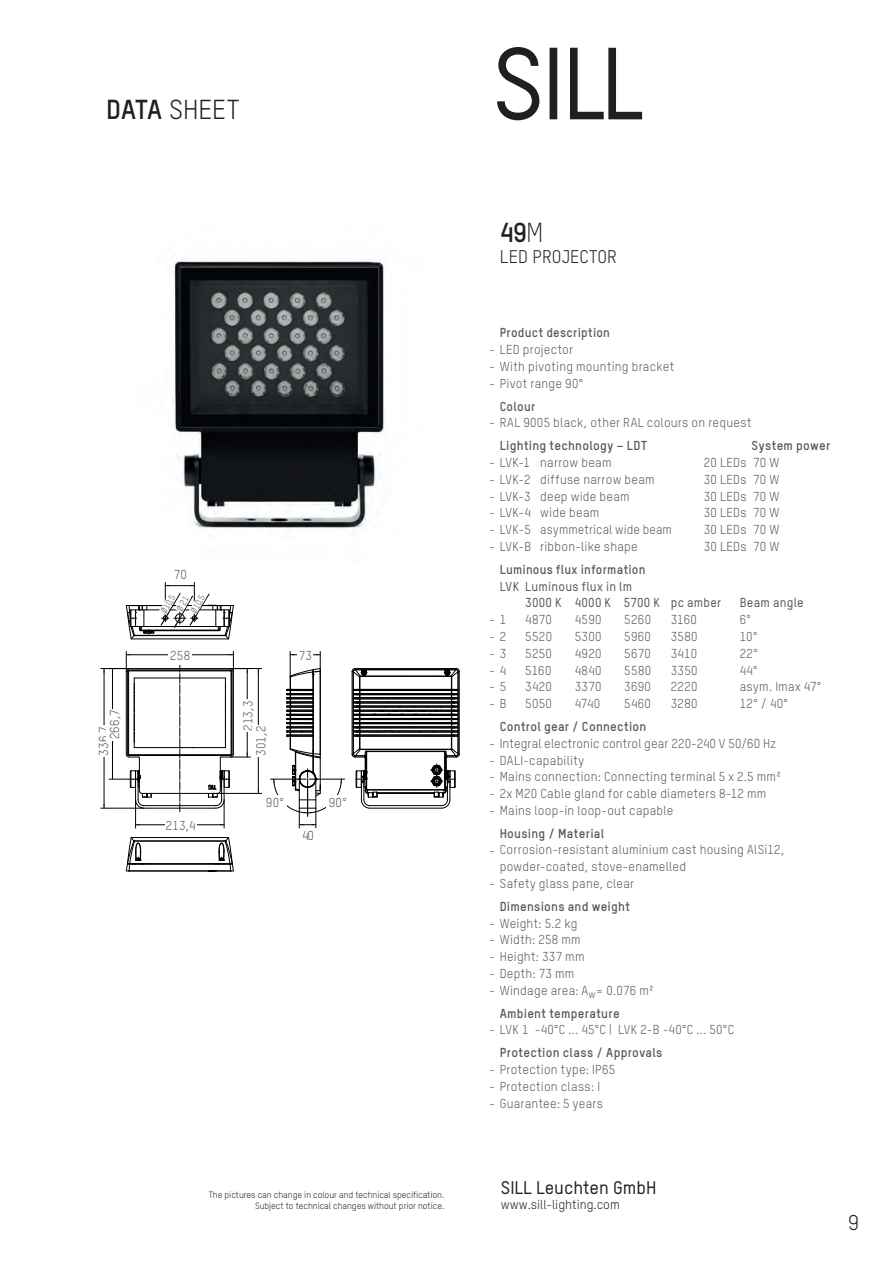
<style>
.page{position:relative;width:893px;height:1263px;background:#fff}
.page>*{position:absolute;margin:0;border:0;box-sizing:border-box;transform-origin:0 0}
.t1{font:27px "TSTAR";color:#231f20}
.t2{font:700 27px "TSTAR";color:#231f20}
.t3{font:21px "TSTAR";color:#231f20}
.t4{font:500 18px "TSTAR";color:#231f20}
.t5{font:18px "TSTAR";letter-spacing:.005em;color:#231f20}
.t6{font:12.75px/11.1px "TSTAR";letter-spacing:.02em;color:#57585a}
.t7{font:700 12.75px "TSTAR";letter-spacing:.02em;color:#57585a}
.t8{font:500 12.75px/16.8px "TSTAR";letter-spacing:.02em;color:#57585a}
.t9{font:12.75px "TSTAR";color:#231f20}
.t10{font:9px/10.8px "TSTAR";letter-spacing:-.01em;color:#231f20;text-align:right}
.t11{font:9px "TSTAR";color:#57585a}
.s1{font-weight:700}
.s2{font-weight:300}
</style>
<div class="page">
<svg style="left:497px;top:47px;width:145px;height:73px"></svg>
<svg style="left:351px;top:668px;width:109px;height:141px"></svg>
<hr style="left:194px;top:582px;width:1px;height:32px;background:#000001">
<hr style="left:165px;top:582px;width:1px;height:32px;background:#000001">
<svg style="left:166px;top:585px;width:28px;height:1px"></svg>
<hr style="left:132px;top:837px;width:96px;height:1px;background:#000001">
<hr style="left:135px;top:840px;width:90px;height:1px;background:#000001">
<hr style="left:135px;top:841px;width:90px;height:1px;background:#000001">
<hr style="left:130px;top:863px;width:100px;height:1px;background:#000001">
<hr style="left:129px;top:870px;width:79px;height:1px;background:#000001">
<svg style="left:208px;top:837px;width:26px;height:35px"></svg>
<svg style="left:125px;top:837px;width:26px;height:35px"></svg>
<svg style="left:270px;top:651px;width:75px;height:177px"></svg>
<hr style="left:258px;top:668px;width:1px;height:125px;background:#000001">
<hr style="left:231px;top:668px;width:31px;height:1px;background:#000001">
<hr style="left:213px;top:793px;width:49px;height:1px;background:#000001">
<svg style="left:101px;top:651px;width:149px;height:177px"></svg>
<img style="left:173px;top:260px;width:213px;height:273px">
<div style="left:298px;top:648px;width:15px;height:13px;background:#fff"></div>
<div style="left:168px;top:648px;width:24px;height:14px;background:#fff"></div>
<div style="left:165px;top:817px;width:32px;height:16px;background:#fff"></div>
<div style="left:95px;top:725px;width:16px;height:32px;background:#fff"></div>
<div style="left:106px;top:709px;width:16px;height:31px;background:#fff"></div>
<div style="left:240px;top:699px;width:16px;height:33px;background:#fff"></div>
<div style="left:253px;top:725px;width:15px;height:32px;background:#fff"></div>
<div style="left:263px;top:796px;width:24px;height:13px;background:#fff"></div>
<div style="left:326px;top:796px;width:24px;height:13px;background:#fff"></div>
<svg style="left:125px;top:593px;width:109px;height:47px"></svg>
<h1 class="t1" style="left:106px;top:93px;width:135px"><span class="s1">DATA</span> SHEET</h1>
<p class="t6" style="left:174px;top:569px;width:15px">70</p>
<p class="t11" style="left:159px;top:609px;width:21px;rotate:-59deg">Ø 10,5</p>
<p class="t11" style="left:188px;top:609px;width:21px;rotate:-59deg">Ø 10,5</p>
<p class="t6" style="left:170px;top:650px;width:22px">258</p>
<p class="t6" style="left:98px;top:739px;width:31px;text-indent:-16px;rotate:-90deg">336,7<br>266,7</p>
<p class="t6" style="left:242px;top:756px;width:56px;line-height:12.8px;text-indent:25px;rotate:-90deg">213,3<br>301,2</p>
<p class="t6" style="left:299px;top:649px;width:15px">73</p>
<p class="t6" style="left:166px;top:819px;width:31px">213,4</p>
<p class="t6" style="left:266px;top:797px;width:19px">90°</p>
<p class="t6" style="left:329px;top:797px;width:19px">90°</p>
<p class="t6" style="left:302px;top:829px;width:14px">40</p>
<p class="t10" style="left:209px;top:1189px;width:237px">The pictures can change in colour and technical specification.<br>Subject to technical changes without prior notice.</p>
<h1 class="t2" style="left:500px;top:215px;width:45px">49<span class="s2">M</span></h1>
<h3 class="t5" style="left:500px;top:246px;width:119px">LED PROJECTOR</h3>
<p class="t7" style="left:500px;top:325px;width:112px">Product description</p>
<p class="t6" style="left:489px;top:344px;width:85px">- LED projector</p>
<p class="t6" style="left:489px;top:361px;width:186px">- With pivoting mounting bracket</p>
<p class="t6" style="left:489px;top:378px;width:95px">- Pivot range 90°</p>
<p class="t7" style="left:500px;top:398px;width:37px">Colour</p>
<p class="t6" style="left:489px;top:417px;width:264px">- RAL 9005 black, other RAL colours on request</p>
<p class="t7" style="left:500px;top:438px;width:149px">Lighting technology – LDT</p>
<p class="t7" style="left:752px;top:438px;width:80px">System power</p>
<p class="t6" style="left:489px;top:457px;width:124px">- LVK-1 narrow beam</p>
<p class="t6" style="left:704px;top:457px;width:77px">20 LEDs 70 W</p>
<p class="t6" style="left:489px;top:474px;width:167px">- LVK-2 diffuse narrow beam</p>
<p class="t6" style="left:704px;top:474px;width:77px">30 LEDs 70 W</p>
<p class="t6" style="left:489px;top:490px;width:142px">- LVK-3 deep wide beam</p>
<p class="t6" style="left:704px;top:490px;width:77px">30 LEDs 70 W</p>
<p class="t6" style="left:489px;top:507px;width:112px">- LVK-4 wide beam</p>
<p class="t6" style="left:704px;top:507px;width:77px">30 LEDs 70 W</p>
<p class="t6" style="left:489px;top:524px;width:184px">- LVK-5 asymmetrical wide beam</p>
<p class="t6" style="left:704px;top:524px;width:77px">30 LEDs 70 W</p>
<p class="t6" style="left:489px;top:541px;width:150px">- LVK-B ribbon-like shape</p>
<p class="t6" style="left:704px;top:541px;width:77px">30 LEDs 70 W</p>
<p class="t7" style="left:500px;top:561px;width:147px">Luminous flux information</p>
<p class="t8" style="left:525px;top:577px;width:198px;text-indent:-26px">LVK Luminous flux in lm<br>3000 K 4000 K 5700 K pc amber</p>
<p class="t8" style="left:740px;top:594px;width:66px">Beam angle</p>
<p class="t6" style="left:489px;top:614px;width:19px">- 1</p>
<p class="t6" style="left:525px;top:614px;width:28px">4870</p>
<p class="t6" style="left:575px;top:614px;width:28px">4590</p>
<p class="t6" style="left:624px;top:614px;width:28px">5260</p>
<p class="t6" style="left:671px;top:614px;width:28px">3160</p>
<p class="t6" style="left:740px;top:614px;width:13px">6°</p>
<p class="t6" style="left:489px;top:631px;width:18px">- 2</p>
<p class="t6" style="left:525px;top:631px;width:28px">5520</p>
<p class="t6" style="left:575px;top:631px;width:28px">5300</p>
<p class="t6" style="left:624px;top:631px;width:28px">5960</p>
<p class="t6" style="left:671px;top:631px;width:29px">3580</p>
<p class="t6" style="left:740px;top:631px;width:19px">10°</p>
<p class="t6" style="left:489px;top:647px;width:18px">- 3</p>
<p class="t6" style="left:525px;top:647px;width:28px">5250</p>
<p class="t6" style="left:575px;top:647px;width:28px">4920</p>
<p class="t6" style="left:624px;top:647px;width:28px">5670</p>
<p class="t6" style="left:671px;top:647px;width:28px">3410</p>
<p class="t6" style="left:740px;top:647px;width:20px">22°</p>
<p class="t6" style="left:489px;top:664px;width:18px">- 4</p>
<p class="t6" style="left:525px;top:664px;width:28px">5160</p>
<p class="t6" style="left:575px;top:664px;width:28px">4840</p>
<p class="t6" style="left:624px;top:664px;width:29px">5580</p>
<p class="t6" style="left:671px;top:664px;width:28px">3350</p>
<p class="t6" style="left:740px;top:664px;width:19px">44°</p>
<p class="t6" style="left:489px;top:681px;width:18px">- 5</p>
<p class="t6" style="left:525px;top:681px;width:28px">3420</p>
<p class="t6" style="left:575px;top:681px;width:28px">3370</p>
<p class="t6" style="left:624px;top:681px;width:28px">3690</p>
<p class="t6" style="left:671px;top:681px;width:28px">2220</p>
<p class="t6" style="left:740px;top:681px;width:83px">asym. Imax 47°</p>
<p class="t6" style="left:489px;top:698px;width:19px">- B</p>
<p class="t6" style="left:525px;top:698px;width:28px">5050</p>
<p class="t6" style="left:575px;top:698px;width:27px">4740</p>
<p class="t6" style="left:624px;top:698px;width:28px">5460</p>
<p class="t6" style="left:671px;top:698px;width:28px">3280</p>
<p class="t6" style="left:740px;top:698px;width:49px">12° / 40°</p>
<p class="t7" style="left:500px;top:718px;width:148px">Control gear / Connection</p>
<p class="t6" style="left:489px;top:737px;width:288px">- Integral electronic control gear 220-240 V 50/60 Hz</p>
<p class="t6" style="left:489px;top:754px;width:97px">- DALI-capability</p>
<p class="t6" style="left:489px;top:771px;width:293px">- Mains connection: Connecting terminal 5 x 2.5 mm²</p>
<p class="t6" style="left:489px;top:788px;width:279px">- 2x M20 Cable gland for cable diameters 8-12 mm</p>
<p class="t6" style="left:489px;top:805px;width:186px">- Mains loop-in loop-out capable</p>
<p class="t7" style="left:500px;top:825px;width:106px">Housing / Material</p>
<p class="t6" style="left:500px;top:841px;width:286px;line-height:16.8px;text-indent:-10px">- Corrosion-resistant aluminium cast housing AlSi12, powder-coated, stove-enamelled</p>
<p class="t6" style="left:489px;top:878px;width:146px">- Safety glass pane, clear</p>
<p class="t7" style="left:500px;top:898px;width:132px">Dimensions and weight</p>
<p class="t6" style="left:489px;top:917px;width:90px">- Weight: 5.2 kg</p>
<p class="t6" style="left:489px;top:934px;width:93px">- Width: 258 mm</p>
<p class="t6" style="left:489px;top:951px;width:97px">- Height: 337 mm</p>
<p class="t6" style="left:489px;top:968px;width:87px">- Depth: 73 mm</p>
<p class="t6" style="left:500px;top:979px;width:155px;line-height:22.8px;text-indent:-11px">- Windage area: A<sub>w</sub>= 0.076 m²<br><span class="s1">Ambient temperature</span></p>
<p class="t6" style="left:489px;top:1024px;width:246px">- LVK 1 -40°C ... 45°C | LVK 2-B -40°C ... 50°C</p>
<p class="t7" style="left:500px;top:1044px;width:164px">Protection class / Approvals</p>
<p class="t6" style="left:489px;top:1064px;width:128px">- Protection type: IP65</p>
<p class="t6" style="left:489px;top:1080px;width:112px">- Protection class: I</p>
<p class="t6" style="left:489px;top:1097px;width:115px">- Guarantee: 5 years</p>
<h3 class="t4" style="left:501px;top:1176px;width:157px">SILL Leuchten GmbH</h3>
<p class="t9" style="left:501px;top:1197px;width:120px">www.sill-lighting.com</p>
<h2 class="t3" style="left:848px;top:1210px;width:12px">9</h2>
</div>
